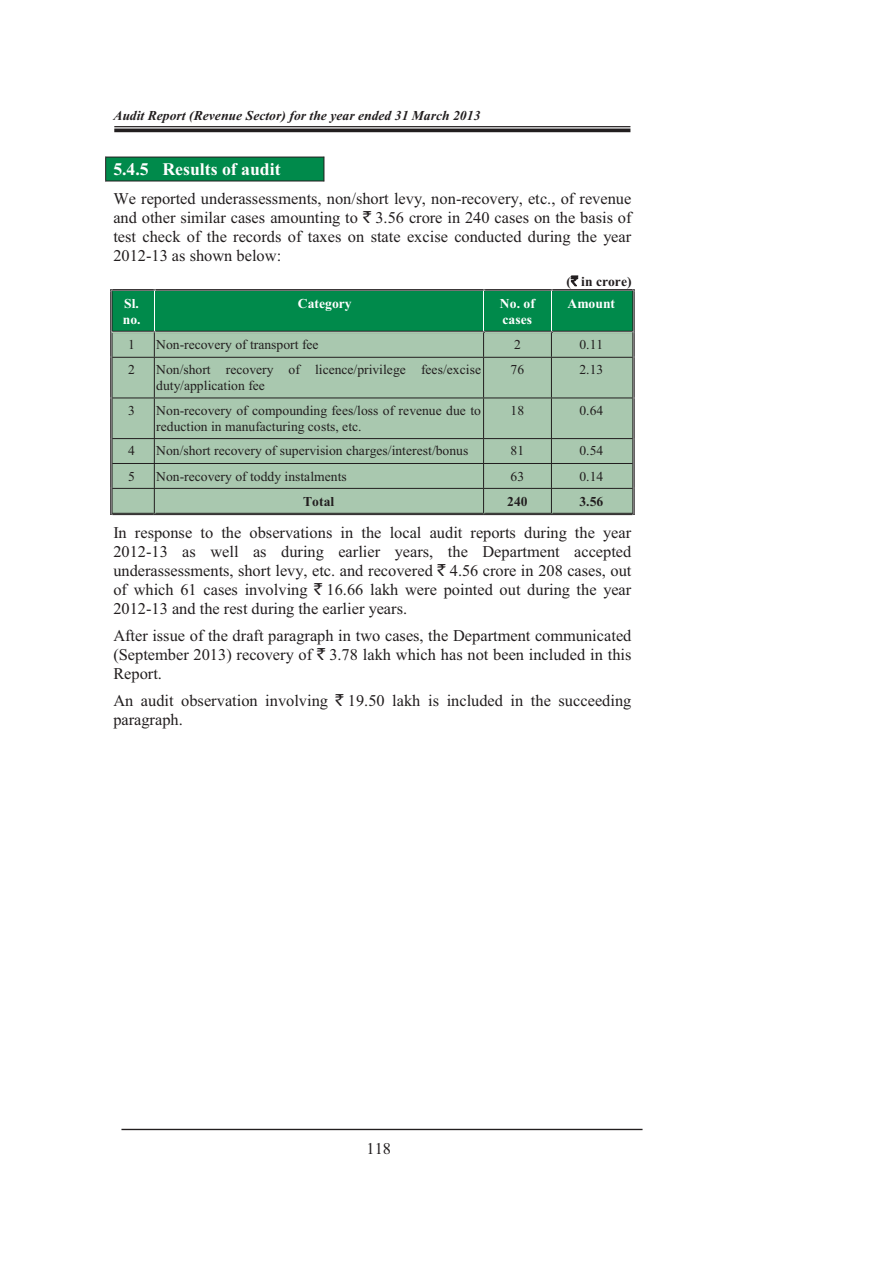
<style>
.page{position:relative;width:893px;height:1263px;background:#fff}
.page>*{position:absolute;margin:0;border:0;box-sizing:border-box;transform-origin:0 0}
.t1{font:700 17.7px "Times New Roman";color:#fff}
.t2{font:16.35px/19px "Times New Roman";color:#221e1f;text-align:justify}
.t3{font:13.65px/15.6px "Times New Roman";color:#221e1f}
.t4{font:italic 700 13.65px "Times New Roman";color:#221e1f}
.t5{font:700 13.65px/15.8px "Times New Roman";color:#fff}
.t6{font:700 13.65px "Times New Roman";color:#221e1f}
.s1{font-family:"Rupee Foradian"}
.s2{font-family:"Rupee Foradian";font-weight:400}
</style>
<div class="page">
<div style="left:112px;top:333px;width:520px;height:180px;background:#a9c8af"></div>
<hr style="left:114px;top:126px;width:516px;height:1px;background:#221e1f">
<hr style="left:114px;top:129px;width:516px;height:3px;background:#221e1f">
<hr style="left:121px;top:1129px;width:521px;height:1px;background:#221e1f">
<div style="left:106px;top:157px;width:218px;height:24px;background:#008a4b"></div>
<hr style="left:105px;top:157px;width:219px;height:1px;background:#221e1f">
<hr style="left:105px;top:181px;width:219px;height:1px;background:#221e1f">
<svg style="left:105px;top:157px;width:1px;height:25px"></svg>
<svg style="left:324px;top:157px;width:1px;height:25px"></svg>
<hr style="left:152px;top:291px;width:2px;height:40px;background:#008a4b">
<div style="left:113px;top:291px;width:39px;height:20px;background:#008a4b"></div>
<div style="left:113px;top:311px;width:39px;height:20px;background:#008a4b"></div>
<div style="left:155px;top:315px;width:328px;height:16px;background:#008a4b"></div>
<div style="left:156px;top:291px;width:326px;height:24px;background:#008a4b"></div>
<hr style="left:484px;top:291px;width:1px;height:40px;background:#008a4b">
<hr style="left:549px;top:291px;width:2px;height:40px;background:#008a4b">
<div style="left:485px;top:291px;width:64px;height:20px;background:#008a4b"></div>
<div style="left:485px;top:311px;width:64px;height:20px;background:#008a4b"></div>
<div style="left:552px;top:315px;width:80px;height:16px;background:#008a4b"></div>
<div style="left:553px;top:291px;width:78px;height:24px;background:#008a4b"></div>
<hr style="left:112px;top:289px;width:42px;height:1px;background:#221e1f">
<svg style="left:154px;top:289px;width:2px;height:26px"></svg>
<hr style="left:156px;top:289px;width:327px;height:1px;background:#221e1f">
<svg style="left:482px;top:289px;width:3px;height:26px"></svg>
<hr style="left:485px;top:289px;width:66px;height:1px;background:#221e1f">
<svg style="left:551px;top:289px;width:2px;height:26px"></svg>
<hr style="left:553px;top:289px;width:79px;height:1px;background:#221e1f">
<svg style="left:631px;top:289px;width:4px;height:26px"></svg>
<hr style="left:112px;top:291px;width:1px;height:40px;background:#221e1f">
<hr style="left:110px;top:291px;width:1px;height:40px;background:#221e1f">
<hr style="left:154px;top:291px;width:1px;height:40px;background:#fff">
<hr style="left:483px;top:291px;width:1px;height:40px;background:#fff">
<hr style="left:551px;top:291px;width:1px;height:40px;background:#fff">
<hr style="left:634px;top:291px;width:1px;height:40px;background:#221e1f">
<hr style="left:632px;top:291px;width:1px;height:40px;background:#221e1f">
<hr style="left:112px;top:331px;width:42px;height:1px;background:#221e1f">
<hr style="left:112px;top:332px;width:42px;height:1px;background:#221e1f">
<hr style="left:156px;top:331px;width:327px;height:1px;background:#221e1f">
<hr style="left:156px;top:332px;width:327px;height:1px;background:#221e1f">
<hr style="left:485px;top:331px;width:66px;height:1px;background:#221e1f">
<hr style="left:485px;top:332px;width:66px;height:1px;background:#221e1f">
<hr style="left:553px;top:331px;width:79px;height:1px;background:#221e1f">
<hr style="left:553px;top:332px;width:79px;height:1px;background:#221e1f">
<svg style="left:154px;top:331px;width:2px;height:26px"></svg>
<svg style="left:482px;top:331px;width:3px;height:51px"></svg>
<svg style="left:551px;top:331px;width:2px;height:26px"></svg>
<svg style="left:110px;top:331px;width:3px;height:51px"></svg>
<hr style="left:112px;top:357px;width:371px;height:1px;background:#221e1f">
<hr style="left:483px;top:357px;width:68px;height:1px;background:#221e1f">
<hr style="left:551px;top:357px;width:81px;height:1px;background:#221e1f">
<svg style="left:631px;top:331px;width:4px;height:51px"></svg>
<hr style="left:112px;top:358px;width:1px;height:39px;background:#221e1f">
<hr style="left:110px;top:358px;width:1px;height:39px;background:#221e1f">
<hr style="left:154px;top:358px;width:1px;height:39px;background:#221e1f">
<hr style="left:483px;top:358px;width:1px;height:39px;background:#221e1f">
<hr style="left:551px;top:358px;width:1px;height:39px;background:#221e1f">
<hr style="left:634px;top:358px;width:1px;height:39px;background:#221e1f">
<hr style="left:632px;top:358px;width:1px;height:39px;background:#221e1f">
<svg style="left:484px;top:399px;width:1px;height:23px"></svg>
<svg style="left:110px;top:397px;width:2px;height:25px"></svg>
<hr style="left:112px;top:397px;width:371px;height:1px;background:#221e1f">
<hr style="left:483px;top:397px;width:68px;height:1px;background:#221e1f">
<hr style="left:551px;top:397px;width:81px;height:1px;background:#221e1f">
<svg style="left:631px;top:397px;width:4px;height:25px"></svg>
<hr style="left:112px;top:398px;width:1px;height:40px;background:#221e1f">
<hr style="left:110px;top:398px;width:1px;height:40px;background:#221e1f">
<hr style="left:154px;top:398px;width:1px;height:40px;background:#221e1f">
<hr style="left:483px;top:398px;width:1px;height:40px;background:#221e1f">
<hr style="left:551px;top:398px;width:1px;height:40px;background:#221e1f">
<hr style="left:634px;top:398px;width:1px;height:40px;background:#221e1f">
<hr style="left:632px;top:398px;width:1px;height:40px;background:#221e1f">
<hr style="left:112px;top:438px;width:371px;height:1px;background:#221e1f">
<hr style="left:483px;top:438px;width:68px;height:1px;background:#221e1f">
<hr style="left:551px;top:438px;width:81px;height:1px;background:#221e1f">
<hr style="left:112px;top:463px;width:371px;height:1px;background:#221e1f">
<hr style="left:483px;top:463px;width:68px;height:1px;background:#221e1f">
<hr style="left:551px;top:463px;width:81px;height:1px;background:#221e1f">
<hr style="left:112px;top:488px;width:371px;height:1px;background:#221e1f">
<hr style="left:483px;top:488px;width:68px;height:1px;background:#221e1f">
<hr style="left:551px;top:488px;width:81px;height:1px;background:#221e1f">
<svg style="left:110px;top:438px;width:3px;height:77px"></svg>
<hr style="left:112px;top:514px;width:42px;height:1px;background:#221e1f">
<hr style="left:112px;top:513px;width:42px;height:1px;background:#221e1f">
<svg style="left:154px;top:439px;width:2px;height:75px"></svg>
<hr style="left:154px;top:514px;width:329px;height:1px;background:#221e1f">
<hr style="left:156px;top:513px;width:327px;height:1px;background:#221e1f">
<svg style="left:482px;top:439px;width:3px;height:75px"></svg>
<hr style="left:483px;top:514px;width:68px;height:1px;background:#221e1f">
<hr style="left:485px;top:513px;width:66px;height:1px;background:#221e1f">
<svg style="left:551px;top:439px;width:2px;height:75px"></svg>
<hr style="left:551px;top:514px;width:81px;height:1px;background:#221e1f">
<hr style="left:553px;top:513px;width:79px;height:1px;background:#221e1f">
<svg style="left:631px;top:438px;width:4px;height:77px"></svg>
<p class="t4" style="left:113px;top:108px;width:369px">Audit Report (Revenue Sector) for the year ended 31 March 2013</p>
<p class="t1" style="left:113px;top:164px;width:169px">5.4.5 Results of audit</p>
<p class="t2" style="left:113px;top:191px;width:520px">We reported underassessments, non/short levy, non-recovery, etc., of revenue and other similar cases amounting to <span class="s1">`</span> 3.56 crore in 240 cases on the basis of test check of the records of taxes on state excise conducted during the year 2012-13 as shown below:</p>
<p class="t6" style="left:566px;top:277px;width:67px">(<span class="s2">`</span> in crore)</p>
<p class="t5" style="left:123px;top:297px;width:19px">Sl. no.</p>
<p class="t5" style="left:298px;top:297px;width:55px">Category</p>
<p class="t5" style="left:500px;top:297px;width:36px">No. of cases</p>
<p class="t5" style="left:567px;top:297px;width:49px">Amount</p>
<p class="t3" style="left:128px;top:338px;width:8px">1</p>
<p class="t3" style="left:156px;top:338px;width:164px">Non-recovery of transport fee</p>
<p class="t3" style="left:514px;top:338px;width:8px">2</p>
<p class="t3" style="left:579px;top:338px;width:25px">0.11</p>
<p class="t3" style="left:128px;top:363px;width:8px">2</p>
<p class="t3" style="left:156px;top:363px;width:326px">Non/short recovery of licence/privilege fees/excise duty/application fee</p>
<p class="t3" style="left:511px;top:363px;width:15px">76</p>
<p class="t3" style="left:579px;top:363px;width:25px">2.13</p>
<p class="t3" style="left:128px;top:404px;width:8px">3</p>
<p class="t3" style="left:156px;top:404px;width:326px">Non-recovery of compounding fees/loss of revenue due to reduction in manufacturing costs, etc.</p>
<p class="t3" style="left:511px;top:404px;width:15px">18</p>
<p class="t3" style="left:579px;top:404px;width:25px">0.64</p>
<p class="t3" style="left:128px;top:444px;width:8px">4</p>
<p class="t3" style="left:156px;top:444px;width:313px">Non/short recovery of supervision charges/interest/bonus</p>
<p class="t3" style="left:511px;top:444px;width:15px">81</p>
<p class="t3" style="left:579px;top:444px;width:25px">0.54</p>
<p class="t3" style="left:128px;top:469px;width:8px">5</p>
<p class="t3" style="left:156px;top:469px;width:192px">Non-recovery of toddy instalments</p>
<p class="t3" style="left:511px;top:469px;width:15px">63</p>
<p class="t3" style="left:579px;top:469px;width:25px">0.14</p>
<p class="t6" style="left:303px;top:497px;width:33px">Total</p>
<p class="t6" style="left:507px;top:497px;width:22px">240</p>
<p class="t6" style="left:579px;top:497px;width:25px">3.56</p>
<p class="t2" style="left:113px;top:524px;width:520px">In response to the observations in the local audit reports during the year 2012-13 as well as during earlier years, the Department accepted underassessments, short levy, etc. and recovered <span class="s1">`</span> 4.56 crore in 208 cases, out of which 61 cases involving <span class="s1">`</span> 16.66 lakh were pointed out during the year 2012-13 and the rest during the earlier years.</p>
<p class="t2" style="left:113px;top:628px;width:520px">After issue of the draft paragraph in two cases, the Department communicated (September 2013) recovery of <span class="s1">`</span> 3.78 lakh which has not been included in this Report.</p>
<p class="t2" style="left:113px;top:693px;width:519px">An audit observation involving <span class="s1">`</span> 19.50 lakh is included in the succeeding paragraph.</p>
<p class="t2" style="left:367px;top:1141px;width:26px">118</p>
</div>
